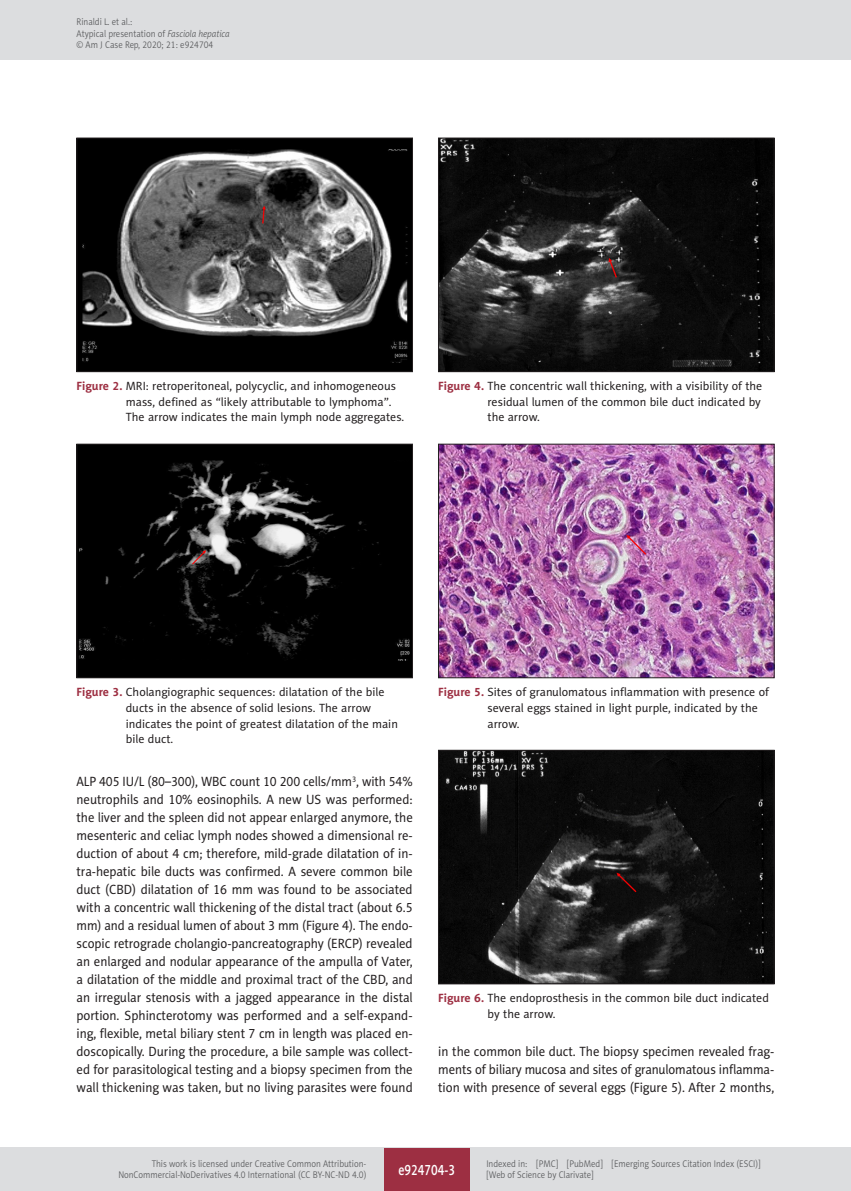
<style>
.page{position:relative;width:851px;height:1191px;background:#fff}
.page>*{position:absolute;margin:0;border:0;box-sizing:border-box;transform-origin:0 0}
.AJCR_e-PAGINA{font:15px "Naomi Sans EFN Medium";color:#fff;scale:.8 1}
.AJCR_Body{font:13.5px/18px "Naomi Sans EFN";letter-spacing:-.005em;color:#231f20;text-align:justify;scale:.94 1}
.AJCR_Body-2{font:13.5px/18px "Naomi Sans EFN";letter-spacing:-.005em;color:#231f20;text-align:justify;scale:.95 1}
.AJCR_Rycina_tytul{font:12px/15.8px "Naomi Sans EFN";color:#231f20}
.AJCR_pagina_zywa{font:9.75px/11.2px "Naomi Sans EFN Light";color:#57585a;scale:.9 1}
.AJCR_pagina_sygnatur{font:9.75px "Naomi Sans EFN Light";color:#57585a;scale:.9 1}
.s1{font-style:italic}
.s2{font-weight:700;color:#9d2f42}
</style>
<div class="page">
<img style="left:79px;top:140px;width:331px;height:230px">
<div style="left:77px;top:138px;width:335px;height:234px;border:1px solid #231f20"></div>
<img style="left:440px;top:140px;width:332px;height:230px">
<div style="left:438px;top:138px;width:336px;height:234px;border:1px solid #231f20"></div>
<img style="left:440px;top:446px;width:332px;height:230px">
<div style="left:438px;top:444px;width:336px;height:234px;border:1px solid #231f20"></div>
<img style="left:440px;top:752px;width:332px;height:230px">
<div style="left:438px;top:750px;width:336px;height:234px;border:1px solid #231f20"></div>
<img style="left:79px;top:446px;width:331px;height:230px">
<div style="left:77px;top:444px;width:335px;height:234px;border:1px solid #231f20"></div>
<div style="left:0;top:0;width:850px;height:60px;background:#dcdddf"></div>
<div style="left:0;top:1148px;width:850px;height:43px;background:#dcdddf"></div>
<div style="left:384px;top:1147px;width:85px;height:43px;background:#9d2f42"></div>
<p class="AJCR_pagina_zywa" style="left:77px;top:16px;width:172px">Rinaldi L. et al.:<br>Atypical presentation of <span class="s1">Fasciola hepatica</span></p>
<p class="AJCR_pagina_sygnatur" style="left:77px;top:39px;width:153px">© Am J Case Rep, 2020; 21: e924704</p>
<p class="AJCR_Rycina_tytul" style="left:126px;top:378px;width:280px;text-indent:-49px"><span class="s2">Figure 2.</span> MRI: retroperitoneal, polycyclic, and inhomogeneous mass, defined as “likely attributable to lymphoma”.<br>The arrow indicates the main lymph node aggregates.</p>
<p class="AJCR_Rycina_tytul" style="left:487px;top:378px;width:276px;text-indent:-49px"><span class="s2">Figure 4.</span> The concentric wall thickening, with a visibility of the residual lumen of the common bile duct indicated by the arrow.</p>
<p class="AJCR_Rycina_tytul" style="left:126px;top:684px;width:273px;text-indent:-49px"><span class="s2">Figure 3.</span> Cholangiographic sequences: dilatation of the bile ducts in the absence of solid lesions. The arrow indicates the point of greatest dilatation of the main bile duct.</p>
<p class="AJCR_Body" style="left:77px;top:772px;width:359px">ALP 405 IU/L (80–300), WBC count 10 200 cells/mm<sup>3</sup>, with 54% neutrophils and 10% eosinophils. A new US was performed: the liver and the spleen did not appear enlarged anymore, the mesenteric and celiac lymph nodes showed a dimensional re&shy;duction of about 4 cm; therefore, mild-grade dilatation of in&shy;tra-hepatic bile ducts was confirmed. A severe common bile duct (CBD) dilatation of 16 mm was found to be associated with a concentric wall thickening of the distal tract (about 6.5 mm) and a residual lumen of about 3 mm (Figure 4). The endo&shy;scopic retrograde cholangio-pancreatography (ERCP) revealed an enlarged and nodular appearance of the ampulla of Vater, a dilatation of the middle and proximal tract of the CBD, and an irregular stenosis with a jagged appearance in the distal portion. Sphincterotomy was performed and a self-expand&shy;ing, flexible, metal biliary stent 7 cm in length was placed en&shy;doscopically. During the procedure, a bile sample was collect&shy;ed for parasitological testing and a biopsy specimen from the wall thickening was taken, but no living parasites were found</p>
<p class="AJCR_Rycina_tytul" style="left:487px;top:684px;width:283px;text-indent:-49px"><span class="s2">Figure 5.</span> Sites of granulomatous inflammation with presence of several eggs stained in light purple, indicated by the arrow.</p>
<p class="AJCR_Rycina_tytul" style="left:487px;top:990px;width:283px;text-indent:-49px"><span class="s2">Figure 6.</span> The endoprosthesis in the common bile duct indicated by the arrow.</p>
<p class="AJCR_Body-2" style="left:438px;top:1042px;width:355px">in the common bile duct. The biopsy specimen revealed frag&shy;ments of biliary mucosa and sites of granulomatous inflamma&shy;tion with presence of several eggs (Figure 5). After 2 months,</p>
<p class="AJCR_pagina_zywa" style="left:118px;top:1158px;width:277px;text-align:right">This work is licensed under Creative Common Attribution-<br>NonCommercial-NoDerivatives 4.0 International (CC BY-NC-ND 4.0)</p>
<p class="AJCR_e-PAGINA" style="left:398px;top:1160px;width:72px">e924704-3</p>
<p class="AJCR_pagina_zywa" style="left:486px;top:1158px;width:306px">Indexed in: [PMC] [PubMed] [Emerging Sources Citation Index (ESCI)] [Web of Science by Clarivate]</p>
</div>
